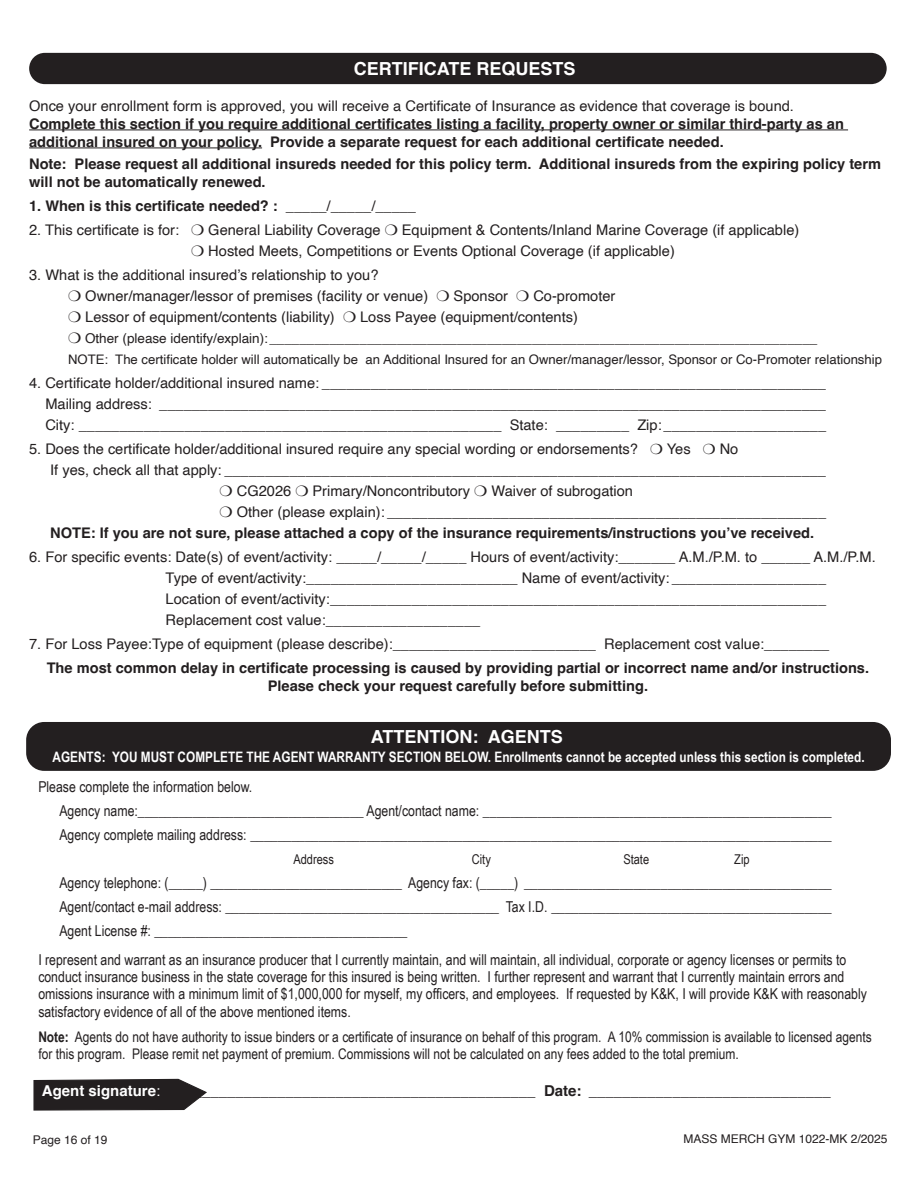
<style>
.page{position:relative;width:918px;height:1188px;background:#fff}
.page>*{position:absolute;margin:0;border:0;box-sizing:border-box;transform-origin:0 0}
.t1{font:700 18px "Helvetica";color:#fff}
.t2{font:15px/24px "Arial Narrow";color:#231f20}
.t3{font:15px "Helvetica";color:#231f20}
.t4{font:14.7px/21px "Helvetica";color:#231f20}
.t5{font:700 14.7px/18px "Helvetica";color:#231f20}
.t6{font:14.7px/17.2px "Arial Narrow";color:#231f20}
.t7{font:700 14.4px "Arial Narrow";color:#fff}
.t8{font:13.5px "Helvetica";color:#231f20}
.t9{font:13.5px "Arial Narrow";color:#231f20}
.t10{font:13.2px "Helvetica";color:#231f20}
.t11{font:12px "Helvetica";color:#231f20}
.s1{font-weight:400}
.s2{font-weight:700}
.s3{font-weight:700;color:#fff}
.s4{color:#fff}
</style>
<div class="page">
<hr style="left:29px;top:130px;width:819px;height:1px;background:#231f20">
<hr style="left:29px;top:148px;width:233px;height:1px;background:#231f20">
<div style="left:29px;top:53px;width:858px;height:31px;background:#231f20;border-radius:16px"></div>
<svg style="left:33px;top:1078px;width:174px;height:33px;background:#403c3d"></svg>
<div style="left:26px;top:722px;width:865px;height:49px;background:#231f20;border-radius:18px"></div>
<p class="t1" style="left:354px;top:58px;width:223px">CERTIFICATE REQUESTS</p>
<p class="t4" style="left:29px;top:96px;width:766px">Once your enrollment form is approved, you will receive a Certificate of Insurance as evidence that coverage is bound.</p>
<p class="t5" style="left:29px;top:116px;width:816px">Complete this section if you require additional certificates listing a facility, property owner or similar third-party as an additional insured on your policy. Provide a separate request for each additional certificate needed.</p>
<p class="t5" style="left:29px;top:157px;width:853px">Note: Please request all additional insureds needed for this policy term. Additional insureds from the expiring policy term will not be automatically renewed.</p>
<p class="t5" style="left:29px;top:199px;width:388px">1. When is this certificate needed? : <span class="s1">_____/_____/_____</span></p>
<p class="t4" style="left:29px;top:220px;width:152px">2. This certificate is for:</p>
<p class="t4" style="left:208px;top:220px;width:174px">General Liability Coverage</p>
<p class="t4" style="left:208px;top:220px;width:593px;text-indent:194px">Equipment &amp; Contents/Inland Marine Coverage (if applicable)<br>Hosted Meets, Competitions or Events Optional Coverage (if applicable)</p>
<p class="t4" style="left:85px;top:265px;width:344px;text-indent:-56px">3. What is the additional insured’s relationship to you?<br>Owner/manager/lessor of premises (facility or venue)</p>
<p class="t4" style="left:454px;top:286px;width:56px">Sponsor</p>
<p class="t4" style="left:533px;top:286px;width:84px">Co-promoter</p>
<p class="t4" style="left:85px;top:307px;width:251px">Lessor of equipment/contents (liability)</p>
<p class="t4" style="left:360px;top:307px;width:219px">Loss Payee (equipment/contents)</p>
<p class="t8" style="left:85px;top:328px;width:734px">Other (please identify/explain):_________________________________________________________________________</p>
<p class="t10" style="left:68px;top:349px;width:815px">NOTE: The certificate holder will automatically be an Additional Insured for an Owner/manager/lessor, Sponsor or Co-Promoter relationship</p>
<p class="t4" style="left:45px;top:373px;width:782px;text-align:justify;text-indent:-16px">4. Certificate holder/additional insured name: ______________________________________________________________ Mailing address: __________________________________________________________________________________ City: ____________________________________________________ State: _________ Zip:____________________</p>
<p class="t4" style="left:29px;top:439px;width:610px">5. Does the certificate holder/additional insured require any special wording or endorsements?</p>
<p class="t4" style="left:667px;top:439px;width:25px">Yes</p>
<p class="t4" style="left:720px;top:439px;width:20px">No</p>
<p class="t4" style="left:50px;top:460px;width:777px">If yes, check all that apply: __________________________________________________________________________</p>
<p class="t4" style="left:237px;top:481px;width:56px">CG2026</p>
<p class="t4" style="left:313px;top:481px;width:159px">Primary/Noncontributory</p>
<p class="t4" style="left:237px;top:481px;width:591px;text-indent:255px">Waiver of subrogation<br>Other (please explain): ______________________________________________________</p>
<p class="t5" style="left:50px;top:526px;width:765px">NOTE: If you are not sure, please attached a copy of the insurance requirements/instructions you’ve received.</p>
<p class="t4" style="left:166px;top:547px;width:712px;text-indent:-136px">6. For specific events: Date(s) of event/activity: _____/_____/_____ Hours of event/activity:_______ A.M./P.M. to ______ A.M./P.M.<br>Type of event/activity:__________________________ Name of event/activity:___________________ Location of event/activity:_____________________________________________________________ Replacement cost value:___________________</p>
<p class="t4" style="left:29px;top:634px;width:802px">7. For Loss Payee:Type of equipment (please describe):_________________________ Replacement cost value:________</p>
<p class="t5" style="left:47px;top:661px;width:824px;text-align:center">The most common delay in certificate processing is caused by providing partial or incorrect name and/or instructions.<br>Please check your request carefully before submitting.</p>
<p class="t1" style="left:371px;top:726px;width:194px">ATTENTION: AGENTS</p>
<p class="t7" style="left:53px;top:746px;width:814px">AGENTS: YOU MUST COMPLETE THE AGENT WARRANTY SECTION BELOW. Enrollments cannot be accepted unless this section is completed.</p>
<p class="t2" style="left:59px;top:775px;width:774px;text-indent:-21px">Please complete the information below.<br>Agency name:_________________________________ Agent/contact name: ___________________________________________________<br>Agency complete mailing address: _____________________________________________________________________________________</p>
<p class="t9" style="left:293px;top:850px;width:42px">Address</p>
<p class="t9" style="left:472px;top:850px;width:21px">City</p>
<p class="t9" style="left:623px;top:850px;width:27px">State</p>
<p class="t9" style="left:734px;top:850px;width:17px">Zip</p>
<p class="t2" style="left:59px;top:871px;width:774px;text-align:justify">Agency telephone: (_____) ____________________________ Agency fax: (_____) _____________________________________________ Agent/contact e-mail address: ________________________________________ Tax I.D. _________________________________________ Agent License #: _____________________________________</p>
<p class="t2" style="left:38px;top:950px;width:830px;line-height:17.2px">I represent and warrant as an insurance producer that I currently maintain, and will maintain, all individual, corporate or agency licenses or permits to conduct insurance business in the state coverage for this insured is being written. I further represent and warrant that I currently maintain errors and omissions insurance with a minimum limit of $1,000,000 for myself, my officers, and employees. If requested by K&amp;K, I will provide K&amp;K with reasonably satisfactory evidence of all of the above mentioned items.</p>
<p class="t6" style="left:38px;top:1028px;width:835px"><span class="s2">Note:</span> Agents do not have authority to issue binders or a certificate of insurance on behalf of this program. A 10% commission is available to licensed agents for this program. Please remit net payment of premium. Commissions will not be calculated on any fees added to the total premium.</p>
<p class="t3" style="left:42px;top:1079px;width:790px"><span class="s3">Agent signature</span><span class="s4">:</span> ____________________________________________ <span class="s2">Date:</span> _____________________________</p>
<p class="t11" style="left:33px;top:1131px;width:76px">Page 16 of 19</p>
<p class="t11" style="left:683px;top:1129px;width:206px">MASS MERCH GYM 1022-MK 2/2025</p>
</div>
